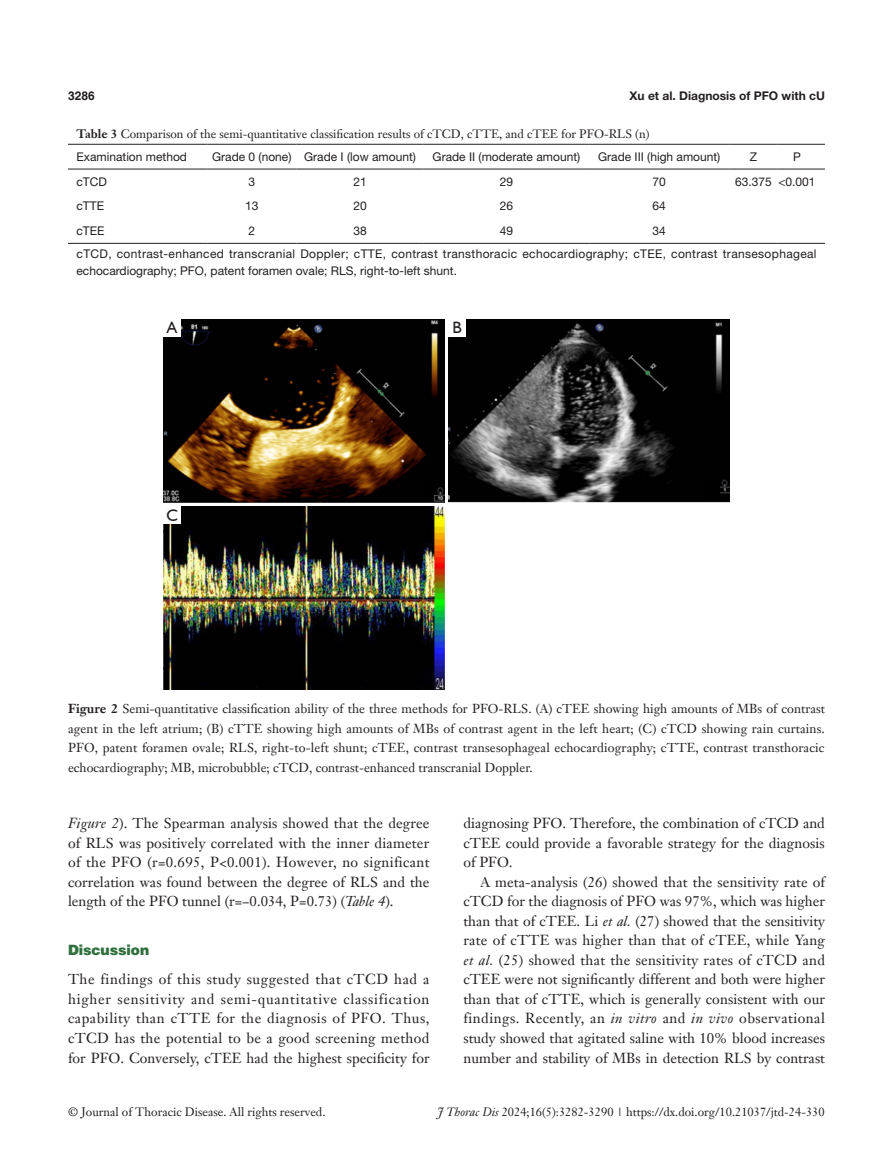
<style>
.page{position:relative;width:893px;height:1170px;background:#fff}
.page>*{position:absolute;margin:0;border:0;box-sizing:border-box;transform-origin:0 0}
.Cite{font:16.5px "Humanist 521 BT";color:#231f20}
.t1{font:14.25px/19.5px "Janson Text LT";color:#231f20;text-align:justify}
._1ji-6_5{font:900 14.25px "Helvetica";color:#30703e}
.tuzhu{font:12.75px/19.5px "Janson Text LT";color:#231f20;text-align:justify}
.t2{font:12px "Janson Text LT";color:#231f20}
.t3{font:12px/16.5px "Helvetica Neue LT Pro";letter-spacing:.03em;color:#231f20}
.t4{font:12px "Helvetica Neue LT Pro";color:#231f20}
.t5{font:700 12px "Helvetica Neue LT Pro";color:#231f20}
.t6{font:700 12px "Helvetica";color:#231f20}
.s1{font-weight:700}
.s2{font-style:italic}
</style>
<div class="page">
<hr style="left:68px;top:144px;width:139px;height:1px;background:#231f20">
<hr style="left:207px;top:144px;width:89px;height:1px;background:#231f20">
<hr style="left:296px;top:144px;width:128px;height:1px;background:#231f20">
<hr style="left:424px;top:144px;width:165px;height:1px;background:#231f20">
<hr style="left:589px;top:144px;width:140px;height:1px;background:#231f20">
<hr style="left:729px;top:144px;width:48px;height:1px;background:#231f20">
<hr style="left:777px;top:144px;width:48px;height:1px;background:#231f20">
<hr style="left:68px;top:169px;width:139px;height:1px;background:#231f20">
<hr style="left:207px;top:169px;width:89px;height:1px;background:#231f20">
<hr style="left:296px;top:169px;width:128px;height:1px;background:#231f20">
<hr style="left:424px;top:169px;width:165px;height:1px;background:#231f20">
<hr style="left:589px;top:169px;width:140px;height:1px;background:#231f20">
<hr style="left:729px;top:169px;width:48px;height:1px;background:#231f20">
<hr style="left:777px;top:169px;width:48px;height:1px;background:#231f20">
<hr style="left:729px;top:243px;width:48px;height:1px;background:#231f20">
<hr style="left:777px;top:243px;width:48px;height:1px;background:#231f20">
<hr style="left:68px;top:243px;width:139px;height:1px;background:#231f20">
<hr style="left:207px;top:243px;width:89px;height:1px;background:#231f20">
<hr style="left:296px;top:243px;width:128px;height:1px;background:#231f20">
<hr style="left:424px;top:243px;width:165px;height:1px;background:#231f20">
<hr style="left:589px;top:243px;width:140px;height:1px;background:#231f20">
<img style="left:164px;top:319px;width:280px;height:183px">
<img style="left:449px;top:319px;width:280px;height:183px">
<img style="left:164px;top:506px;width:280px;height:183px">
<div style="left:164px;top:506px;width:17px;height:17px;background:#fff"></div>
<div style="left:449px;top:319px;width:17px;height:17px;background:#fff"></div>
<div style="left:164px;top:319px;width:17px;height:17px;background:#fff"></div>
<p class="t6" style="left:68px;top:88px;width:28px">3286</p>
<p class="t5" style="left:630px;top:88px;width:197px">Xu et al. Diagnosis of PFO with cU</p>
<p class="t2" style="left:77px;top:126px;width:574px"><span class="s1">Table 3</span> Comparison of the semi-quantitative classification results of cTCD, cTTE, and cTEE for PFO-RLS (n)</p>
<p class="t4" style="left:77px;top:149px;width:112px">Examination method</p>
<p class="t4" style="left:212px;top:149px;width:81px">Grade 0 (none)</p>
<p class="t4" style="left:304px;top:149px;width:113px">Grade I (low amount)</p>
<p class="t4" style="left:433px;top:149px;width:149px">Grade II (moderate amount)</p>
<p class="t4" style="left:598px;top:149px;width:124px">Grade III (high amount)</p>
<p class="t4" style="left:750px;top:149px;width:9px">Z</p>
<p class="t4" style="left:793px;top:149px;width:9px">P</p>
<p class="t4" style="left:77px;top:174px;width:32px">cTCD</p>
<p class="t4" style="left:248px;top:174px;width:8px">3</p>
<p class="t4" style="left:353px;top:174px;width:15px">21</p>
<p class="t4" style="left:500px;top:174px;width:15px">29</p>
<p class="t4" style="left:653px;top:174px;width:15px">70</p>
<p class="t4" style="left:735px;top:174px;width:38px">63.375</p>
<p class="t4" style="left:778px;top:174px;width:39px">&lt;0.001</p>
<p class="t4" style="left:77px;top:199px;width:29px">cTTE</p>
<p class="t4" style="left:245px;top:199px;width:15px">13</p>
<p class="t4" style="left:353px;top:199px;width:15px">20</p>
<p class="t4" style="left:500px;top:199px;width:15px">26</p>
<p class="t4" style="left:653px;top:199px;width:15px">64</p>
<p class="t4" style="left:77px;top:223px;width:29px">cTEE</p>
<p class="t4" style="left:248px;top:223px;width:8px">2</p>
<p class="t4" style="left:353px;top:223px;width:15px">38</p>
<p class="t4" style="left:500px;top:223px;width:15px">49</p>
<p class="t4" style="left:653px;top:223px;width:15px">34</p>
<p class="t3" style="left:77px;top:245px;width:742px">cTCD, contrast-enhanced transcranial Doppler; cTTE, contrast transthoracic echocardiography; cTEE, contrast transesophageal echocardiography; PFO, patent foramen ovale; RLS, right-to-left shunt.</p>
<p class="Cite" style="left:167px;top:317px;width:12px">A</p>
<p class="Cite" style="left:452px;top:317px;width:11px">B</p>
<p class="Cite" style="left:166px;top:504px;width:13px">C</p>
<p class="tuzhu" style="left:68px;top:699px;width:758px"><span class="s1">Figure 2</span> Semi-quantitative classification ability of the three methods for PFO-RLS. (A) cTEE showing high amounts of MBs of contrast agent in the left atrium; (B) cTTE showing high amounts of MBs of contrast agent in the left heart; (C) cTCD showing rain curtains.<br>PFO, patent foramen ovale; RLS, right-to-left shunt; cTEE, contrast transesophageal echocardiography; cTTE, contrast transthoracic echocardiography; MB, microbubble; cTCD, contrast-enhanced transcranial Doppler.</p>
<p class="t1" style="left:68px;top:813px;width:363px"><span class="s2">Figure 2</span>). The Spearman analysis showed that the degree of RLS was positively correlated with the inner diameter of the PFO (r=0.695, P&lt;0.001). However, no significant correlation was found between the degree of RLS and the length of the PFO tunnel (r=−0.034, P=0.73) (<span class="s2">Table 4</span>).</p>
<p class="_1ji-6_5" style="left:68px;top:940px;width:83px">Discussion</p>
<p class="t1" style="left:68px;top:969px;width:363px">The findings of this study suggested that cTCD had a higher sensitivity and semi-quantitative classification capability than cTTE for the diagnosis of PFO. Thus, cTCD has the potential to be a good screening method for PFO. Conversely, cTEE had the highest specificity for</p>
<p class="t1" style="left:463px;top:813px;width:363px">diagnosing PFO. Therefore, the combination of cTCD and cTEE could provide a favorable strategy for the diagnosis of PFO.</p>
<p class="t1" style="left:463px;top:872px;width:363px;text-indent:17px">A meta-analysis (26) showed that the sensitivity rate of cTCD for the diagnosis of PFO was 97%, which was higher than that of cTEE. Li <span class="s2">et al.</span> (27) showed that the sensitivity rate of cTTE was higher than that of cTEE, while Yang <span class="s2">et al.</span> (25) showed that the sensitivity rates of cTCD and cTEE were not significantly different and both were higher than that of cTTE, which is generally consistent with our findings. Recently, an <span class="s2">in vitro</span> and <span class="s2">in vivo</span> observational study showed that agitated saline with 10% blood increases number and stability of MBs in detection RLS by contrast</p>
<p class="t2" style="left:68px;top:1104px;width:259px">© Journal of Thoracic Disease. All rights reserved.</p>
<p class="t2" style="left:437px;top:1104px;width:389px"><span class="s2">J Thorac Dis</span> 2024;16(5):3282-3290 | https://dx.doi.org/10.21037/jtd-24-330</p>
</div>
